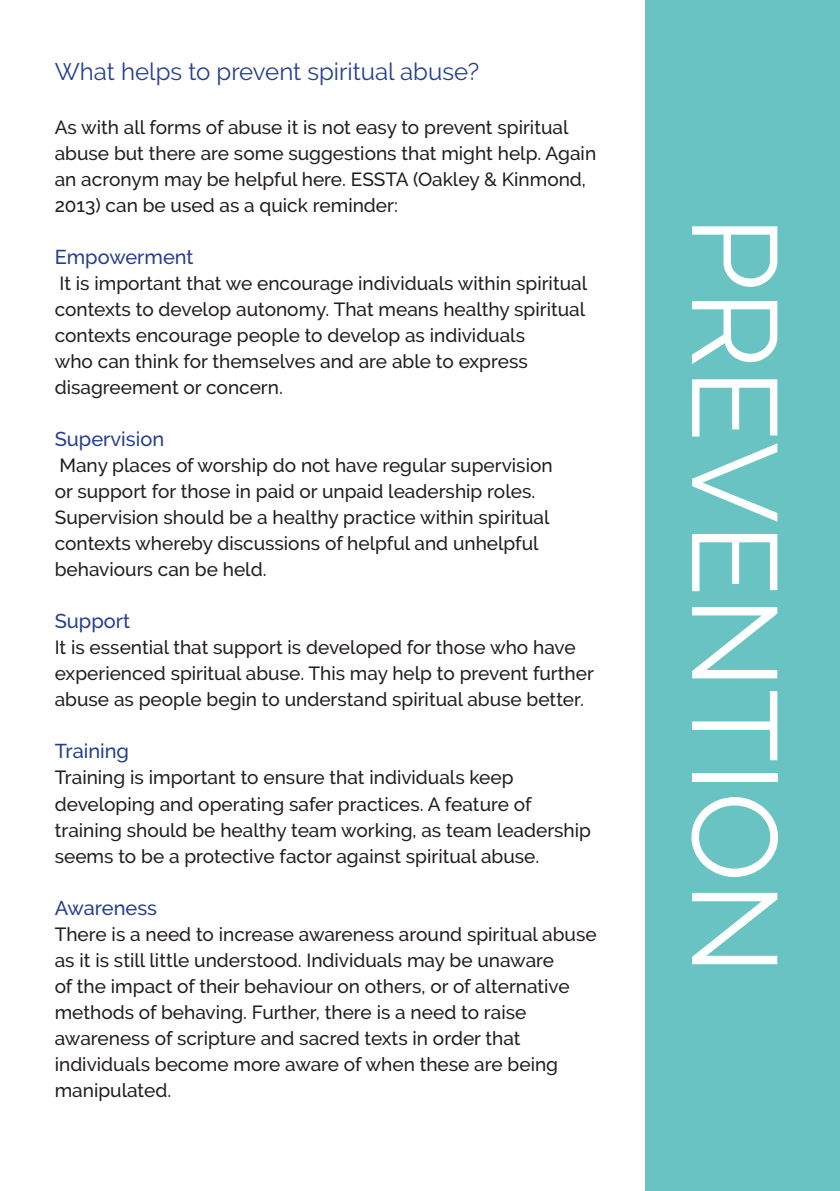
<style>
.page{position:relative;width:840px;height:1191px;background:#fff}
.page>*{position:absolute;margin:0;border:0;box-sizing:border-box;transform-origin:0 0}
.t1{font:120px "Raleway";color:#fff}
.t2{font:24px "Raleway";color:#253f8e}
.t3{font:500 20px "Raleway";color:#253f8e}
.t4{font:500 19px/26px "Raleway";color:#231f20}
</style>
<div class="page">
<div style="left:644px;top:0;width:195px;height:1191px;background:#69c3c3"></div>
<p class="t2" style="left:55px;top:58px;width:426px">What helps to prevent spiritual abuse?</p>
<p class="t4" style="left:55px;top:115px;width:542px">As with all forms of abuse it is not easy to prevent spiritual abuse but there are some suggestions that might help. Again an acronym may be helpful here. ESSTA (Oakley &amp; Kinmond, 2013) can be used as a quick reminder:</p>
<p class="t3" style="left:55px;top:246px;width:140px">Empowerment</p>
<p class="t4" style="left:55px;top:271px;width:533px">It is important that we encourage individuals within spiritual contexts to develop autonomy. That means healthy spiritual contexts encourage people to develop as individuals<br>who can think for themselves and are able to express disagreement or concern.</p>
<p class="t3" style="left:55px;top:428px;width:111px">Supervision</p>
<p class="t4" style="left:55px;top:453px;width:499px">Many places of worship do not have regular supervision or support for those in paid or unpaid leadership roles.<br>Supervision should be a healthy practice within spiritual contexts whereby discussions of helpful and unhelpful behaviours can be held.</p>
<p class="t3" style="left:55px;top:610px;width:77px">Support</p>
<p class="t4" style="left:55px;top:635px;width:540px">It is essential that support is developed for those who have experienced spiritual abuse. This may help to prevent further abuse as people begin to understand spiritual abuse better.</p>
<p class="t3" style="left:55px;top:740px;width:76px">Training</p>
<p class="t4" style="left:55px;top:765px;width:537px">Training is important to ensure that individuals keep developing and operating safer practices. A feature of training should be healthy team working, as team leadership seems to be a protective factor against spiritual abuse.</p>
<p class="t3" style="left:55px;top:896px;width:104px">Awareness</p>
<p class="t4" style="left:55px;top:921px;width:543px">There is a need to increase awareness around spiritual abuse as it is still little understood. Individuals may be unaware<br>of the impact of their behaviour on others, or of alternative methods of behaving. Further, there is a need to raise</p>
<p class="t4" style="left:55px;top:1025px;width:504px">awareness of scripture and sacred texts in order that individuals become more aware of when these are being manipulated.</p>
<p class="t1" style="left:803px;top:216px;width:761px;rotate:90deg">PREVENTION</p>
</div>
